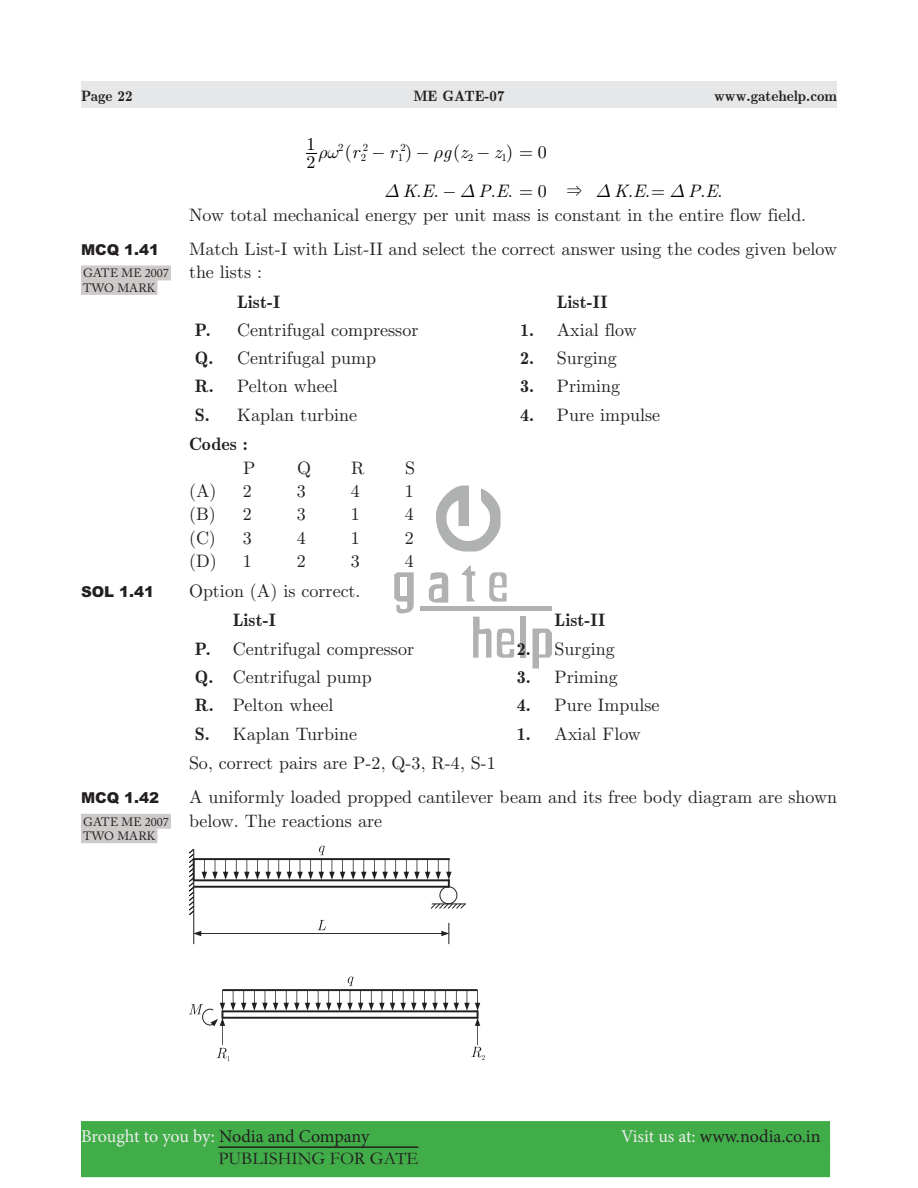
<style>
.page{position:relative;width:918px;height:1188px;background:#fff}
.page>*{position:absolute;margin:0;border:0;box-sizing:border-box;transform-origin:0 0}
.t1{font:18px/23.4px "Euclid";color:#231f20}
.t2{font:700 18px "Euclid";color:#231f20}
.t3{font:18px "Minion Pro";letter-spacing:-.01em;color:#ebecec}
.t4{font:18px "Minion Pro";color:#231f20}
.t5{font:18px "Garamond";color:#231f20}
.t6{font:18px "Euclid";color:#000}
.t7{font:italic 18px "Euclid";color:#000}
.t8{font:700 15px "Euclid";color:#231f20}
.t9{font:900 15px "Arial";color:#231f20}
.t10{font:12px/14.4px "Adobe Caslon Pro";letter-spacing:.01em;color:#231f20}
.t11{font:10.8px "Euclid";color:#000}
.s1{font-style:italic}
.s2{font-style:normal}
.s3{font-family:"M Ma Arrow"}
.s4{font-style:italic;color:#000}
.s5{color:#000}
.s6{font-weight:700}
.s7{color:#231f20}
.s8{color:#ebecec}
</style>
<div class="page">
<div style="left:81px;top:81px;width:756px;height:27px;background:#e6e7e8"></div>
<div style="left:81px;top:1121px;width:749px;height:35px;background:#41ad49"></div>
<div style="left:81px;top:1143px;width:749px;height:34px;background:#41ad49"></div>
<hr style="left:218px;top:1146px;width:200px;height:2px;background:#231f20">
<svg style="left:394px;top:572px;width:20px;height:41px"></svg>
<hr style="left:420px;top:606px;width:132px;height:4px;background:#b0b1b1">
<svg style="left:473px;top:617px;width:18px;height:41px"></svg>
<svg style="left:461px;top:565px;width:14px;height:37px"></svg>
<div style="left:521px;top:617px;width:5px;height:41px;background:#b0b1b1"></div>
<svg style="left:533px;top:629px;width:19px;height:39px"></svg>
<div style="left:401px;top:578px;width:6px;height:18px;background:#fff"></div>
<svg style="left:497px;top:629px;width:17px;height:29px"></svg>
<svg style="left:429px;top:572px;width:19px;height:31px"></svg>
<svg style="left:489px;top:572px;width:18px;height:30px"></svg>
<svg style="left:436px;top:486px;width:65px;height:66px"></svg>
<svg style="left:189px;top:846px;width:277px;height:99px"></svg>
<hr style="left:222px;top:989px;width:256px;height:2px;background:#231f20">
<hr style="left:222px;top:1010px;width:256px;height:2px;background:#231f20">
<hr style="left:222px;top:1017px;width:256px;height:2px;background:#231f20">
<svg style="left:252px;top:991px;width:26px;height:20px"></svg>
<svg style="left:284px;top:991px;width:47px;height:20px"></svg>
<svg style="left:337px;top:977px;width:26px;height:34px"></svg>
<svg style="left:369px;top:991px;width:79px;height:20px"></svg>
<svg style="left:454px;top:990px;width:31px;height:70px"></svg>
<svg style="left:189px;top:990px;width:57px;height:71px"></svg>
<div style="left:81px;top:265px;width:90px;height:15px;background:#cecac9"></div>
<div style="left:81px;top:280px;width:76px;height:15px;background:#cecac9"></div>
<div style="left:81px;top:814px;width:90px;height:15px;background:#cecac9"></div>
<div style="left:81px;top:828px;width:76px;height:15px;background:#cecac9"></div>
<p class="t8" style="left:81px;top:91px;width:53px">Page 22</p>
<p class="t8" style="left:413px;top:91px;width:93px">ME GATE-07</p>
<p class="t8" style="left:714px;top:91px;width:124px">www.gatehelp.com</p>
<p class="t6" style="left:306px;top:138px;width:10px">1</p>
<p class="t11" style="left:338px;top:143px;width:7px">2</p>
<p class="t11" style="left:363px;top:143px;width:7px">2</p>
<p class="t11" style="left:400px;top:143px;width:7px">2</p>
<p class="t6" style="left:345px;top:146px;width:16px">(<span class="s1">r</span></p>
<p class="t6" style="left:405px;top:146px;width:26px">)−</p>
<p class="t6" style="left:453px;top:146px;width:9px">(</p>
<p class="t7" style="left:494px;top:146px;width:20px">z <span class="s2">)</span></p>
<p class="t11" style="left:468px;top:153px;width:24px">−2</p>
<p class="t11" style="left:502px;top:153px;width:7px">1</p>
<p class="t6" style="left:538px;top:146px;width:10px">0</p>
<p class="t7" style="left:372px;top:146px;width:27px">−r</p>
<p class="t7" style="left:443px;top:146px;width:26px">g z</p>
<p class="t11" style="left:398px;top:153px;width:7px">1</p>
<p class="t11" style="left:361px;top:153px;width:7px">2</p>
<p class="t6" style="left:307px;top:155px;width:10px">2</p>
<p class="t7" style="left:403px;top:185px;width:33px">K E</p>
<p class="t7" style="left:479px;top:185px;width:31px">P E</p>
<p class="t6" style="left:417px;top:185px;width:41px">. .−</p>
<p class="t6" style="left:491px;top:185px;width:24px">. .</p>
<p class="t6" style="left:538px;top:185px;width:47px">0 <span class="s3">&amp;</span></p>
<p class="t7" style="left:614px;top:185px;width:38px">KE<span class="s2">. .</span></p>
<p class="t1" style="left:189px;top:181px;width:619px;text-indent:499px"><span class="s4">PE</span><span class="s5">. .<br></span>Now total mechanical energy per unit mass is constant in the entire flow field.</p>
<p class="t9" style="left:81px;top:244px;width:80px">MCQ 1.41</p>
<p class="t1" style="left:189px;top:239px;width:650px">Match List-I with List-II and select the correct answer using the codes given below the lists :</p>
<p class="t2" style="left:237px;top:295px;width:45px">List-I</p>
<p class="t2" style="left:557px;top:295px;width:52px">List-II</p>
<p class="t1" style="left:195px;top:320px;width:225px"><span class="s6">P.</span> Centrifugal compressor</p>
<p class="t1" style="left:520px;top:320px;width:118px"><span class="s6">1.</span> Axial flow</p>
<p class="t1" style="left:195px;top:348px;width:183px"><span class="s6">Q.</span> Centrifugal pump</p>
<p class="t1" style="left:520px;top:348px;width:98px"><span class="s6">2.</span> Surging</p>
<p class="t1" style="left:195px;top:376px;width:144px"><span class="s6">R.</span> Pelton wheel</p>
<p class="t1" style="left:520px;top:376px;width:102px"><span class="s6">3.</span> Priming</p>
<p class="t1" style="left:195px;top:405px;width:164px"><span class="s6">S.</span> Kaplan turbine</p>
<p class="t1" style="left:520px;top:405px;width:142px"><span class="s6">4.</span> Pure impulse</p>
<p class="t2" style="left:189px;top:438px;width:60px">Codes :</p>
<p class="t1" style="left:243px;top:458px;width:14px">P</p>
<p class="t1" style="left:297px;top:458px;width:16px">Q</p>
<p class="t1" style="left:351px;top:458px;width:15px">R</p>
<p class="t1" style="left:405px;top:458px;width:11px">S</p>
<p class="t1" style="left:189px;top:481px;width:64px">(A) 2</p>
<p class="t1" style="left:297px;top:481px;width:10px">3</p>
<p class="t1" style="left:351px;top:481px;width:10px">4</p>
<p class="t1" style="left:405px;top:481px;width:10px">1</p>
<p class="t1" style="left:189px;top:504px;width:64px">(B) 2</p>
<p class="t1" style="left:297px;top:504px;width:10px">3</p>
<p class="t1" style="left:351px;top:504px;width:10px">1</p>
<p class="t1" style="left:405px;top:504px;width:10px">4</p>
<p class="t1" style="left:189px;top:528px;width:64px">(C) 3</p>
<p class="t1" style="left:297px;top:528px;width:10px">4</p>
<p class="t1" style="left:351px;top:528px;width:10px">1</p>
<p class="t1" style="left:405px;top:528px;width:10px">2</p>
<p class="t1" style="left:189px;top:551px;width:64px">(D) 1</p>
<p class="t1" style="left:297px;top:551px;width:10px">2</p>
<p class="t1" style="left:351px;top:551px;width:10px">3</p>
<p class="t1" style="left:405px;top:551px;width:10px">4</p>
<p class="t9" style="left:81px;top:587px;width:75px">SOL 1.41</p>
<p class="t1" style="left:189px;top:581px;width:173px">Option (A) is correct.</p>
<p class="t2" style="left:233px;top:614px;width:45px">List-I</p>
<p class="t2" style="left:555px;top:614px;width:52px">List-II</p>
<p class="t1" style="left:195px;top:638px;width:221px"><span class="s6">P.</span> Centrifugal compressor</p>
<p class="t1" style="left:517px;top:638px;width:99px"><span class="s6">2.</span> Surging</p>
<p class="t1" style="left:195px;top:667px;width:178px"><span class="s6">Q.</span> Centrifugal pump</p>
<p class="t1" style="left:517px;top:667px;width:103px"><span class="s6">3.</span> Priming</p>
<p class="t1" style="left:195px;top:695px;width:140px"><span class="s6">R.</span> Pelton wheel</p>
<p class="t1" style="left:517px;top:695px;width:144px"><span class="s6">4.</span> Pure Impulse</p>
<p class="t1" style="left:195px;top:723px;width:164px"><span class="s6">S.</span> Kaplan Turbine</p>
<p class="t1" style="left:517px;top:723px;width:126px"><span class="s6">1.</span> Axial Flow</p>
<p class="t1" style="left:189px;top:753px;width:308px">So, correct pairs are P-2, Q-3, R-4, S-1</p>
<p class="t9" style="left:81px;top:793px;width:80px">MCQ 1.42</p>
<p class="t1" style="left:189px;top:787px;width:649px">A uniformly loaded propped cantilever beam and its free body diagram are shown below. The reactions are</p>
<p class="t10" style="left:83px;top:267px;width:87px">GATE ME 2007<br>TWO MARK</p>
<p class="t10" style="left:83px;top:816px;width:87px">GATE ME 2007<br>TWO MARK</p>
<p class="t3" style="left:81px;top:1129px;width:290px">Brought to you by: <span class="s7">Nodia and Company</span></p>
<p class="t4" style="left:621px;top:1129px;width:201px"><span class="s8">Visit us at:</span> www.nodia.co.in</p>
<p class="t5" style="left:218px;top:1152px;width:201px">PUBLISHING FOR GATE</p>
</div>
